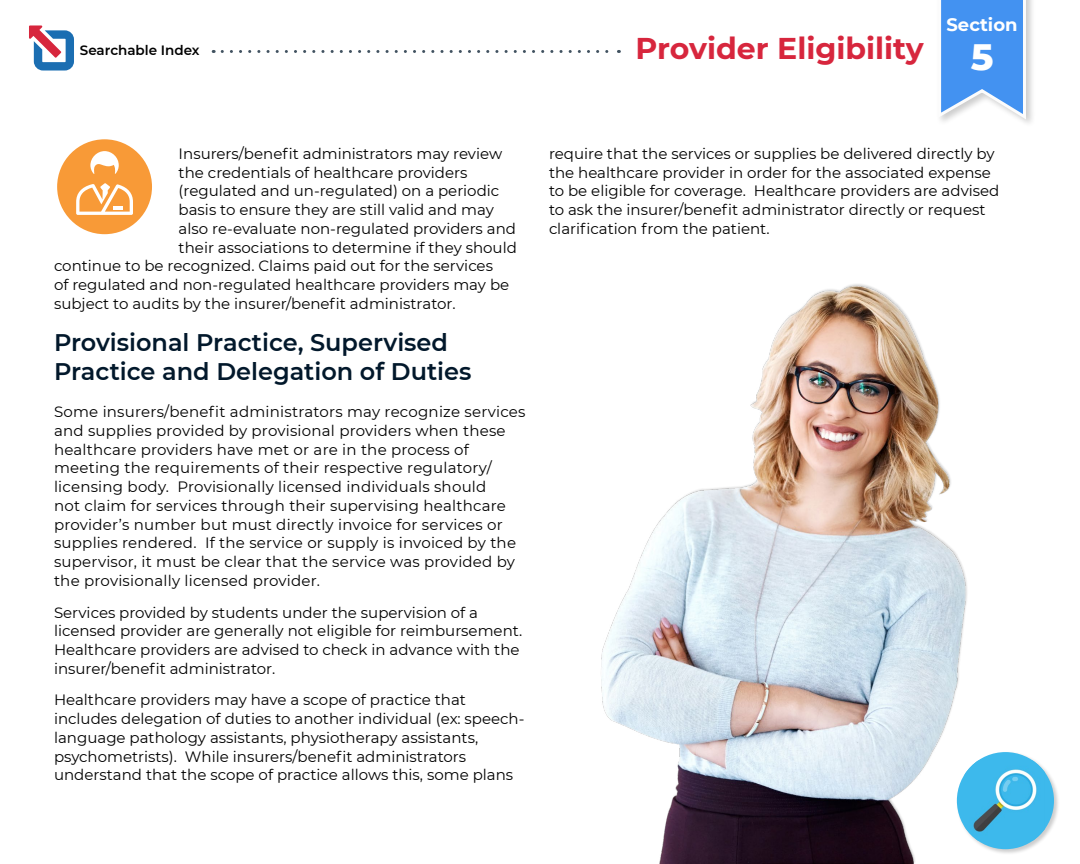
<style>
.page{position:relative;width:1080px;height:864px;background:#fff}
.page>*{position:absolute;margin:0;border:0;box-sizing:border-box;transform-origin:0 0}
.t1{font:800 37.5px "Montserrat";color:#fff}
.t2{font:700 30px "Montserrat";color:#d7263d}
.t3{font:600 24px/28.8px "Montserrat";color:#02182b}
.t4{font:700 18px "Montserrat";color:#fff}
.t5{font:15px/18.8px "Montserrat";color:#000}
.t6{font:600 13.5px "Montserrat";color:#000}
</style>
<div class="page">
<svg style="left:222px;top:50px;width:397px;height:3px"></svg>
<div style="left:936px;top:0;width:100px;height:129px;background:#000;opacity:.2"></div>
<svg style="left:936px;top:0;width:92px;height:122px"></svg>
<div style="left:57px;top:139px;width:95px;height:95px;background:#f89a37;border-radius:50%"></div>
<svg style="left:90px;top:151px;width:29px;height:23px"></svg>
<svg style="left:76px;top:183px;width:57px;height:32px"></svg>
<div style="left:956px;top:751px;width:104px;height:104px;background:#000;opacity:.2"></div>
<div style="left:957px;top:752px;width:97px;height:97px;background:#3db9ec;border-radius:50%"></div>
<img style="left:986px;top:760px;width:59px;height:81px">
<svg style="left:29px;top:25px;width:45px;height:46px"></svg>
<img style="left:601px;top:284px;width:385px;height:580px">
<p class="t6" style="left:80px;top:41px;width:121px">Searchable Index</p>
<h2 class="t2" style="left:636px;top:27px;width:290px">Provider Eligibility</h2>
<p class="t4" style="left:947px;top:12px;width:73px">Section</p>
<h1 class="t1" style="left:971px;top:29px;width:24px">5</h1>
<p class="t5" style="left:179px;top:144px;width:325px">Insurers/benefit administrators may review</p>
<p class="t5" style="left:179px;top:163px;width:290px">the credentials of healthcare providers</p>
<p class="t5" style="left:179px;top:181px;width:322px">(regulated and un-regulated) on a periodic</p>
<p class="t5" style="left:179px;top:200px;width:317px">basis to ensure they are still valid and may</p>
<p class="t5" style="left:179px;top:219px;width:339px">also re-evaluate non-regulated providers and</p>
<p class="t5" style="left:179px;top:238px;width:340px">their associations to determine if they should</p>
<p class="t5" style="left:54px;top:256px;width:441px">continue to be recognized. Claims paid out for the services</p>
<p class="t5" style="left:54px;top:275px;width:457px">of regulated and non-regulated healthcare providers may be</p>
<p class="t5" style="left:54px;top:294px;width:403px">subject to audits by the insurer/benefit administrator.</p>
<h3 class="t3" style="left:54px;top:327px;width:419px">Provisional Practice, Supervised<br>Practice and Delegation of Duties</h3>
<p class="t5" style="left:54px;top:402px;width:473px">Some insurers/benefit administrators may recognize services and supplies provided by provisional providers when these healthcare providers have met or are in the process of meeting the requirements of their respective regulatory/ licensing body. Provisionally licensed individuals should<br>not claim for services through their supervising healthcare provider’s number but must directly invoice for services or supplies rendered. If the service or supply is invoiced by the supervisor, it must be clear that the service was provided by the provisionally licensed provider.</p>
<p class="t5" style="left:54px;top:602px;width:470px">Services provided by students under the supervision of a licensed provider are generally not eligible for reimbursement.<br>Healthcare providers are advised to check in advance with the insurer/benefit administrator.</p>
<p class="t5" style="left:54px;top:690px;width:472px">Healthcare providers may have a scope of practice that includes delegation of duties to another individual (ex: speech&shy;language pathology assistants, physiotherapy assistants, psychometrists). While insurers/benefit administrators understand that the scope of practice allows this, some plans</p>
<p class="t5" style="left:549px;top:144px;width:452px">require that the services or supplies be delivered directly by the healthcare provider in order for the associated expense to be eligible for coverage. Healthcare providers are advised to ask the insurer/benefit administrator directly or request clarification from the patient.</p>
</div>
